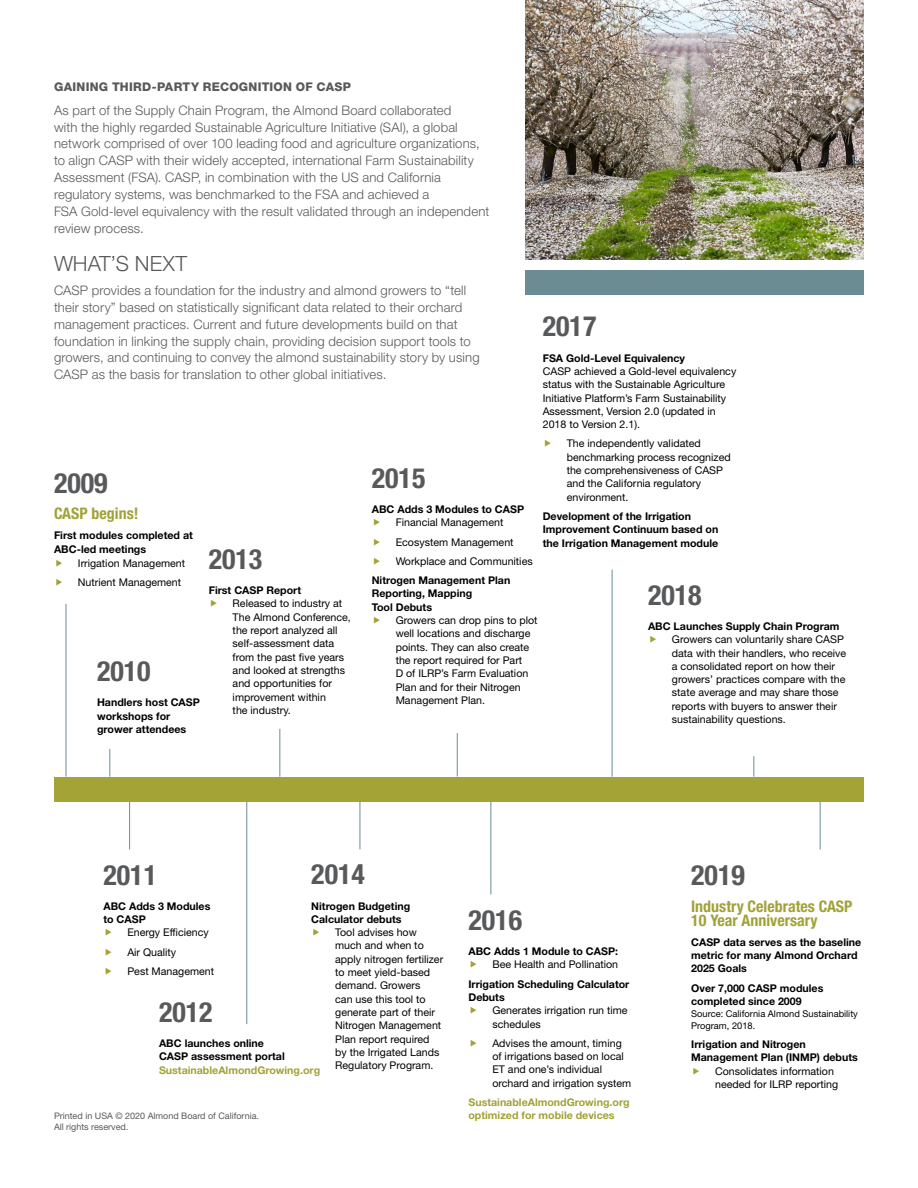
<style>
.page{position:relative;width:918px;height:1188px;background:#fff}
.page>*{position:absolute;margin:0;border:0;box-sizing:border-box;transform-origin:0 0}
.t1{font:700 condensed 27.9px "Helvetica Neue LT Std";color:#58595b}
.t2{font:300 21px "Helvetica Neue";color:#58595b}
.t3{font:700 condensed 15.9px/14.7px "Helvetica Neue LT Std";color:#a1a236}
.t4{font:300 13.2px/17px "Helvetica Neue LT Std";letter-spacing:.01em;color:#58595b}
.t5{font:800 12px "Helvetica Neue LT Std";letter-spacing:.02em;color:#58595b}
.t6{font:10.65px/13.4px "Helvetica Neue LT Std";color:#000}
.t7{font:700 10.65px/13.4px "Helvetica Neue LT Std";color:#000}
.t8{font:700 10.65px/13.4px "Helvetica Neue LT Std";color:#a1a236}
.t9{font:9.3px/12px "Helvetica Neue LT Std";color:#000}
.t10{font:9px/10.5px "Helvetica Neue LT Std";color:#58595b}
</style>
<div class="page">
<hr style="left:129px;top:802px;width:1px;height:48px;background:#6b8c93">
<hr style="left:66px;top:604px;width:1px;height:173px;background:#6b8c93">
<svg style="left:109px;top:749px;width:1px;height:28px"></svg>
<div style="left:54px;top:777px;width:810px;height:24px;background:#a3a336"></div>
<hr style="left:246px;top:801px;width:1px;height:223px;background:#6b8c93">
<hr style="left:279px;top:729px;width:1px;height:48px;background:#6b8c93">
<hr style="left:360px;top:801px;width:1px;height:48px;background:#6b8c93">
<hr style="left:490px;top:801px;width:1px;height:93px;background:#6b8c93">
<hr style="left:457px;top:733px;width:1px;height:44px;background:#6b8c93">
<hr style="left:612px;top:570px;width:1px;height:207px;background:#6b8c93">
<svg style="left:753px;top:756px;width:1px;height:21px"></svg>
<hr style="left:820px;top:802px;width:1px;height:48px;background:#6b8c93">
<img style="left:526px;top:0;width:338px;height:260px">
<div style="left:526px;top:270px;width:338px;height:25px;background:#6b8c93"></div>
<p class="t5" style="left:54px;top:80px;width:298px">GAINING THIRD-PARTY RECOGNITION OF CASP</p>
<p class="t4" style="left:54px;top:101px;width:437px">As part of the Supply Chain Program, the Almond Board collaborated<br>with the highly regarded Sustainable Agriculture Initiative (SAI), a global network comprised of over 100 leading food and agriculture organizations, to align CASP with their widely accepted, international Farm Sustainability Assessment (FSA). CASP, in combination with the US and California regulatory systems, was benchmarked to the FSA and achieved a<br>FSA Gold-level equivalency with the result validated through an independent review process.</p>
<h2 class="t2" style="left:54px;top:251px;width:135px">WHAT’S NEXT</h2>
<p class="t4" style="left:54px;top:281px;width:427px">CASP provides a foundation for the industry and almond growers to “tell their story” based on statistically significant data related to their orchard management practices. Current and future developments build on that foundation in linking the supply chain, providing decision support tools to growers, and continuing to convey the almond sustainability story by using CASP as the basis for translation to other global initiatives.</p>
<h1 class="t1" style="left:543px;top:310px;width:55px">2017</h1>
<p class="t7" style="left:543px;top:351px;width:144px">FSA Gold-Level Equivalency</p>
<p class="t6" style="left:543px;top:364px;width:195px">CASP achieved a Gold-level equivalency status with the Sustainable Agriculture Initiative Platform’s Farm Sustainability Assessment, Version 2.0 (updated in 2018 to Version 2.1).</p>
<p class="t6" style="left:567px;top:437px;width:166px">The independently validated benchmarking process recognized the comprehensiveness of CASP and the California regulatory environment.</p>
<p class="t7" style="left:543px;top:509px;width:177px">Development of the Irrigation<br>Improvement Continuum based on the Irrigation Management module</p>
<h1 class="t1" style="left:372px;top:461px;width:55px">2015</h1>
<p class="t7" style="left:372px;top:502px;width:154px">ABC Adds 3 Modules to CASP</p>
<p class="t6" style="left:396px;top:513px;width:139px;line-height:19.4px">Financial Management<br>Ecosystem Management<br>Workplace and Communities</p>
<p class="t7" style="left:372px;top:573px;width:140px">Nitrogen Management Plan<br>Reporting, Mapping<br>Tool Debuts</p>
<p class="t6" style="left:396px;top:613px;width:143px">Growers can drop pins to plot well locations and discharge points. They can also create the report required for Part<br>D of ILRP’s Farm Evaluation<br>Plan and for their Nitrogen<br>Management Plan.</p>
<h1 class="t1" style="left:54px;top:466px;width:55px">2009</h1>
<h3 class="t3" style="left:54px;top:506px;width:86px">CASP begins!</h3>
<p class="t7" style="left:54px;top:527px;width:140px;line-height:14.7px">First modules completed at<br>ABC-led meetings</p>
<p class="t6" style="left:78px;top:553px;width:109px;line-height:19.4px">Irrigation Management<br>Nutrient Management</p>
<h1 class="t1" style="left:209px;top:542px;width:55px">2013</h1>
<p class="t7" style="left:209px;top:583px;width:94px">First CASP Report</p>
<p class="t6" style="left:233px;top:597px;width:120px">Released to industry at<br>The Almond Conference, the report analyzed all self-assessment data from the past five years and looked at strengths and opportunities for improvement within<br>the industry.</p>
<h1 class="t1" style="left:648px;top:578px;width:55px">2018</h1>
<p class="t7" style="left:648px;top:619px;width:193px">ABC Launches Supply Chain Program</p>
<p class="t6" style="left:672px;top:633px;width:176px">Growers can voluntarily share CASP data with their handlers, who receive a consolidated report on how their growers’ practices compare with the state average and may share those reports with buyers to answer their sustainability questions.</p>
<h1 class="t1" style="left:97px;top:654px;width:55px">2010</h1>
<p class="t7" style="left:97px;top:695px;width:104px">Handlers host CASP workshops for grower attendees</p>
<h1 class="t1" style="left:311px;top:857px;width:55px">2014</h1>
<p class="t7" style="left:311px;top:899px;width:100px">Nitrogen Budgeting<br>Calculator debuts</p>
<p class="t6" style="left:335px;top:926px;width:109px">Tool advises how much and when to apply nitrogen fertilizer to meet yield-based demand. Growers<br>can use this tool to generate part of their<br>Nitrogen Management<br>Plan report required by the Irrigated Lands<br>Regulatory Program.</p>
<h1 class="t1" style="left:103px;top:858px;width:55px">2011</h1>
<p class="t7" style="left:103px;top:899px;width:109px">ABC Adds 3 Modules to CASP</p>
<p class="t6" style="left:127px;top:923px;width:88px;line-height:19.4px">Energy Efficiency<br>Air Quality<br>Pest Management</p>
<h1 class="t1" style="left:159px;top:995px;width:55px">2012</h1>
<p class="t7" style="left:159px;top:1036px;width:127px">ABC launches online<br>CASP assessment portal</p>
<p class="t8" style="left:159px;top:1063px;width:163px">SustainableAlmondGrowing.org</p>
<p class="t10" style="left:54px;top:1111px;width:207px">Printed in USA © 2020 Almond Board of California.<br>All rights reserved.</p>
<h1 class="t1" style="left:468px;top:903px;width:55px">2016</h1>
<p class="t7" style="left:468px;top:944px;width:151px">ABC Adds 1 Module to CASP:</p>
<p class="t6" style="left:492px;top:958px;width:127px">Bee Health and Pollination</p>
<p class="t7" style="left:468px;top:977px;width:162px">Irrigation Scheduling Calculator<br>Debuts</p>
<p class="t6" style="left:492px;top:1004px;width:137px">Generates irrigation run time schedules</p>
<p class="t6" style="left:492px;top:1036px;width:140px">Advises the amount, timing of irrigations based on local<br>ET and one’s individual orchard and irrigation system</p>
<p class="t8" style="left:468px;top:1095px;width:163px">SustainableAlmondGrowing.org optimized for mobile devices</p>
<h1 class="t1" style="left:691px;top:858px;width:55px">2019</h1>
<h3 class="t3" style="left:691px;top:898px;width:163px">Industry Celebrates CASP<br>10 Year Anniversary</h3>
<p class="t7" style="left:691px;top:935px;width:172px">CASP data serves as the baseline metric for many Almond Orchard<br>2025 Goals</p>
<p class="t7" style="left:691px;top:981px;width:134px">Over 7,000 CASP modules completed since 2009</p>
<p class="t9" style="left:691px;top:1007px;width:168px">Source: California Almond Sustainability<br>Program, 2018.</p>
<p class="t7" style="left:691px;top:1037px;width:168px">Irrigation and Nitrogen<br>Management Plan (INMP) debuts</p>
<p class="t6" style="left:715px;top:1064px;width:125px">Consolidates information needed for ILRP reporting</p>
</div>
